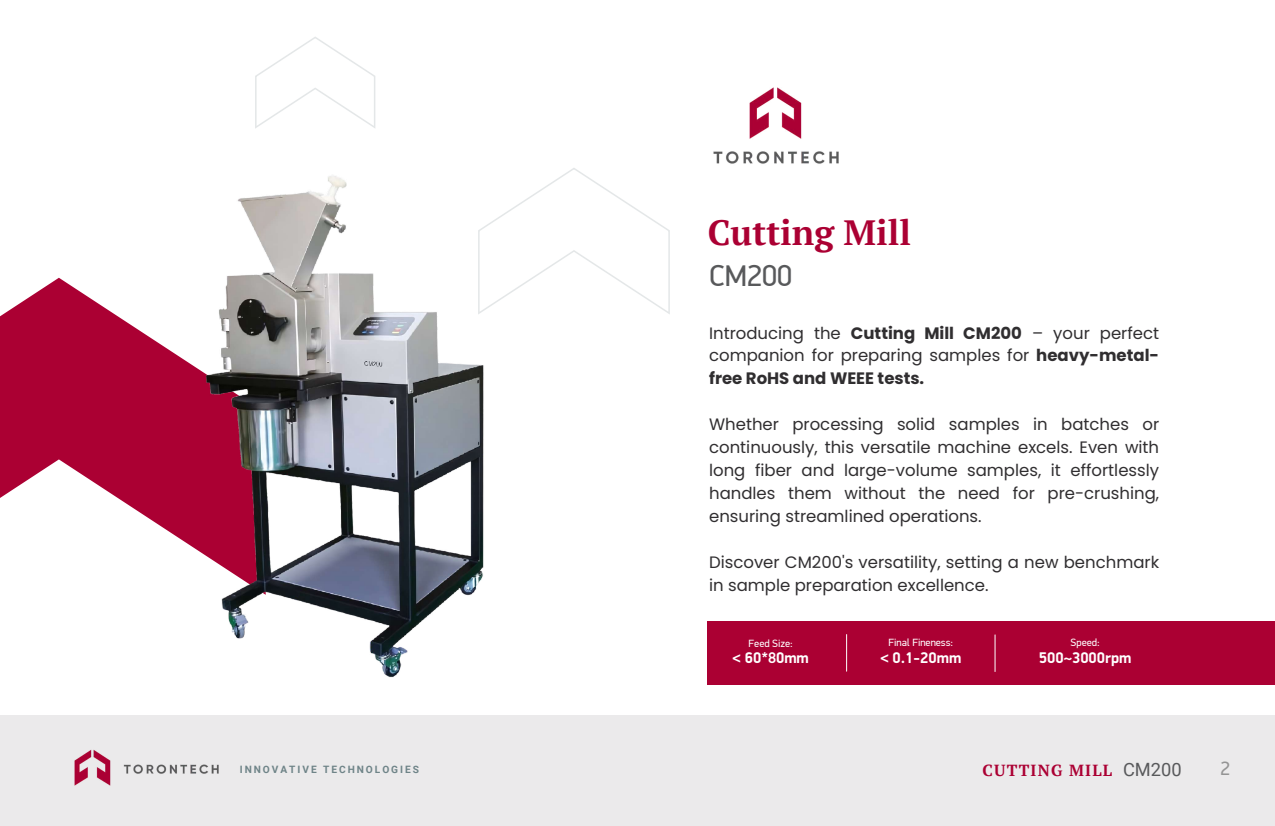
<style>
.page{position:relative;width:1275px;height:826px;background:#fff}
.page>*{position:absolute;margin:0;border:0;box-sizing:border-box;transform-origin:0 0}
.t1{font:700 35px "PT Serif";color:#ab0033}
.t2{font:30px "PF Din Display Pro";color:#58595b}
.t3{font:19.2px "PF Din Display Pro";color:#949494}
.t4{font:16.5px/22.9px "Poppins";color:#302e30;text-align:justify}
.t5{font:700 16px "PT Serif";letter-spacing:.075em;color:#ab0033}
.t6{font:700 15.5px "PF Din Display Pro";color:#fff}
.t7{font:10.5px "PF Din Display Pro";color:#fff}
.t8{font:700 10.15px "Roboto";letter-spacing:.19em;color:#6f8488}
.s1{font-weight:700}
.s2{font-family:"Roboto";font-weight:400;font-size:18.3px;color:#58595b}
</style>
<div class="page">
<div style="left:0;top:715px;width:1275px;height:110px;background:#ebeaeb"></div>
<img style="left:74px;top:750px;width:37px;height:36px">
<img style="left:123px;top:764px;width:96px;height:10px">
<img style="left:713px;top:87px;width:126px;height:77px">
<svg style="left:633px;top:206px;width:37px;height:108px"></svg>
<svg style="left:0;top:277px;width:93px;height:221px;fill:#ab0033"></svg>
<svg style="left:255px;top:37px;width:120px;height:92px"></svg>
<div style="left:708px;top:621px;width:567px;height:63px;background:#ab0033"></div>
<hr style="left:846px;top:634px;width:1px;height:36px;background:#fff">
<hr style="left:995px;top:634px;width:1px;height:37px;background:#fff">
<img style="left:93px;top:168px;width:540px;height:510px">
<h1 class="t1" style="left:708px;top:208px;width:205px">Cutting Mill</h1>
<h2 class="t2" style="left:709px;top:264px;width:85px">CM200</h2>
<p class="t4" style="left:709px;top:321px;width:452px">Introducing the <span class="s1">Cutting Mill CM200</span> – your perfect companion for preparing samples for <span class="s1">heavy-metal&shy;free RoHS and WEEE tests.</span></p>
<p class="t4" style="left:709px;top:412px;width:452px">Whether processing solid samples in batches or continuously, this versatile machine excels. Even with long fiber and large-volume samples, it effortlessly handles them without the need for pre-crushing, ensuring streamlined operations.</p>
<p class="t4" style="left:709px;top:550px;width:452px">Discover CM200's versatility, setting a new benchmark in sample preparation excellence.</p>
<p class="t7" style="left:749px;top:638px;width:46px">Feed Size:</p>
<p class="t6" style="left:733px;top:651px;width:78px">&lt; 60*80mm</p>
<p class="t7" style="left:889px;top:638px;width:66px">Final Fineness:</p>
<p class="t6" style="left:880px;top:650px;width:82px">&lt; 0.1-20mm</p>
<p class="t7" style="left:1071px;top:638px;width:31px">Speed:</p>
<p class="t6" style="left:1039px;top:650px;width:94px">500~3000rpm</p>
<p class="t8" style="left:240px;top:762px;width:181px">INNOVATIVE TECHNOLOGIES</p>
<p class="t3" style="left:1221px;top:760px;width:11px">2</p>
<p class="t5" style="left:983px;top:758px;width:201px">CUTTING MILL <span class="s2">CM200</span></p>
</div>
